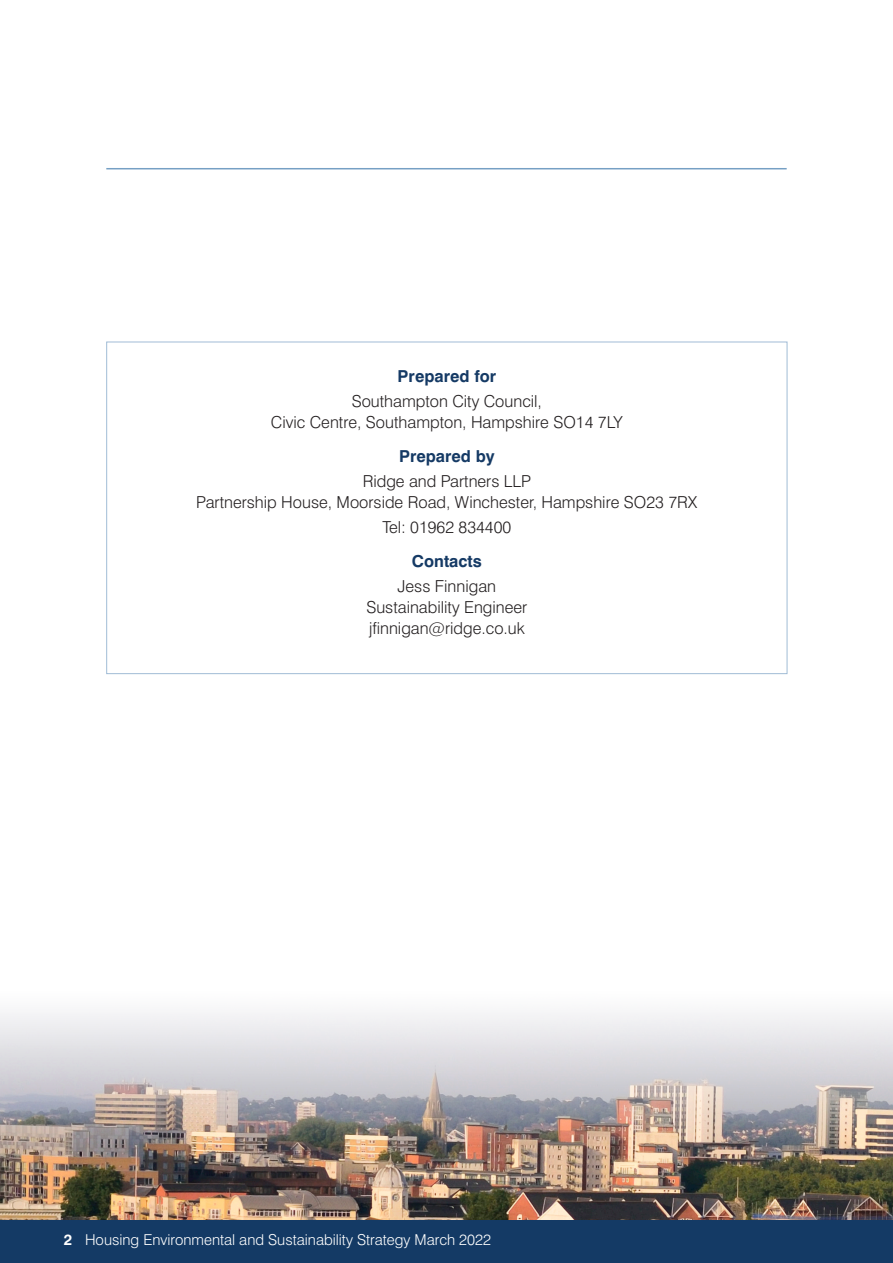
<style>
.page{position:relative;width:893px;height:1263px;background:#fff}
.page>*{position:absolute;margin:0;border:0;box-sizing:border-box;transform-origin:0 0}
.t1{font:300 16.5px/21px "Swiss 721 BT";color:#231f20;text-align:center}
.t2{font:700 16.5px "Swiss 721 BT";color:#153a65}
.Main_title{font:300 15px "Swiss 721 BT";color:#fff}
.s1{font-weight:700}
</style>
<div class="page">
<img style="left:0;top:1144px;width:893px;height:76px">
<div style="left:0;top:1220px;width:893px;height:43px;background:#143a65"></div>
<hr style="left:106px;top:168px;width:681px;height:1px;background:#76a0c4">
<img style="left:0;top:1012px;width:893px;height:132px">
<p class="t2" style="left:398px;top:366px;width:100px">Prepared for</p>
<p class="t1" style="left:271px;top:391px;width:353px">Southampton City Council,<br>Civic Centre, Southampton, Hampshire SO14 7LY</p>
<p class="t2" style="left:399px;top:446px;width:97px">Prepared by</p>
<p class="t1" style="left:196px;top:471px;width:503px">Ridge and Partners LLP<br>Partnership House, Moorside Road, Winchester, Hampshire SO23 7RX</p>
<p class="t1" style="left:382px;top:517px;width:130px">Tel: 01962 834400</p>
<p class="t2" style="left:412px;top:551px;width:72px">Contacts</p>
<p class="t1" style="left:366px;top:576px;width:163px">Jess Finnigan<br>Sustainability Engineer jfinnigan@ridge.co.uk</p>
<p class="Main_title" style="left:64px;top:1231px;width:429px"><span class="s1">2</span> Housing Environmental and Sustainability Strategy March 2022</p>
</div>
